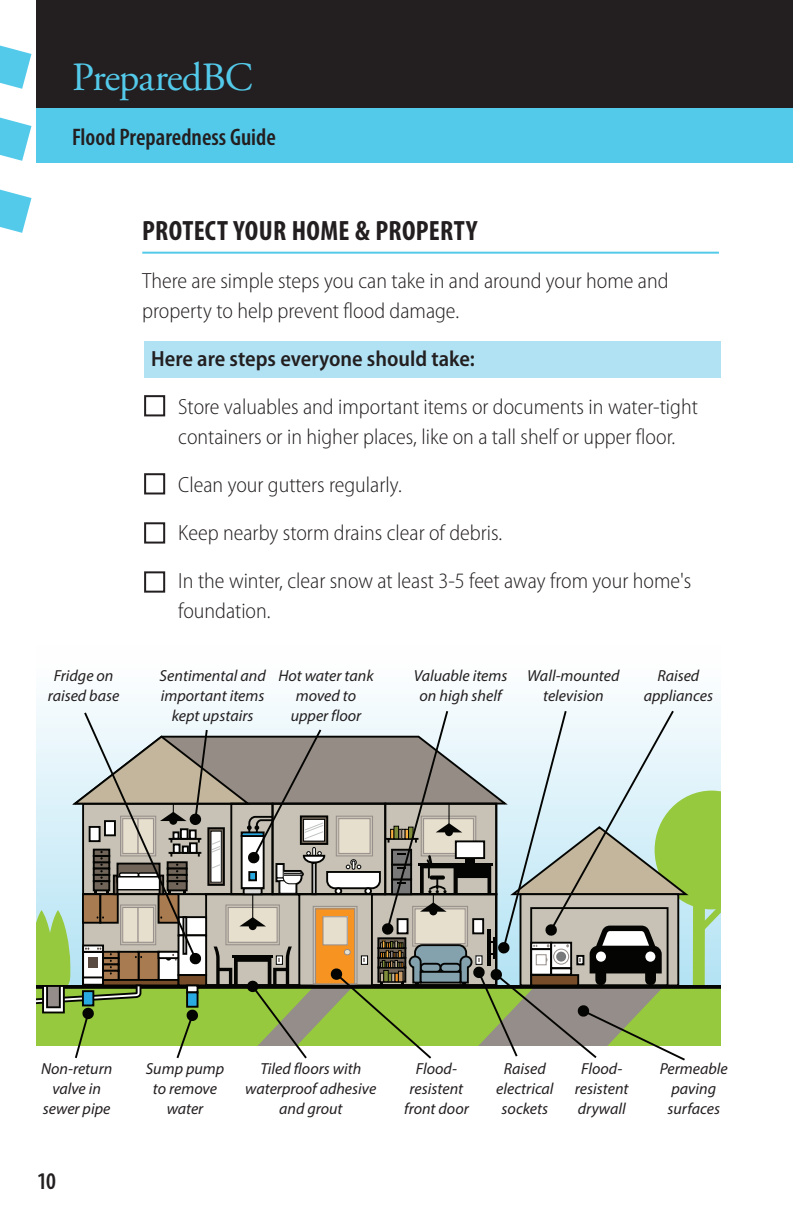
<style>
.page{position:relative;width:793px;height:1225px;background:#fff}
.page>*{position:absolute;margin:0;border:0;box-sizing:border-box;transform-origin:0 0}
.t1{font:40px "Adobe Garamond Pro";letter-spacing:-.025em;color:#54caea}
.Head_-_B_-_NoSteps{font:700 condensed 28px "Myriad Pro";letter-spacing:.01em;color:#231f20}
.t2{font:600 condensed 24px "Myriad Pro";color:#231f20}
.Main_Text{font:300 semi-condensed 22px/30px "Myriad Pro";color:#231f20}
.Main_Text-2{font:600 semi-condensed 22px "Myriad Pro";color:#231f20}
.Main_Text-3{font:italic 16px/20px "Myriad Pro";color:#231f20;text-align:center}
</style>
<div class="page">
<svg style="left:0;top:189px;width:31px;height:44px"></svg>
<svg style="left:0;top:45px;width:31px;height:44px"></svg>
<svg style="left:0;top:117px;width:31px;height:44px"></svg>
<hr style="left:792px;top:108px;width:1px;height:54px;background:#54caea">
<hr style="left:792px;top:0;width:1px;height:108px;background:#231f20">
<div style="left:36px;top:108px;width:756px;height:54px;background:#54caea"></div>
<div style="left:36px;top:0;width:756px;height:108px;background:#231f20"></div>
<div style="left:144px;top:341px;width:576px;height:36px;background:#b1e2f4"></div>
<div style="left:37px;top:645px;width:683px;height:351px;background:#fafdfe"></div>
<hr style="left:142px;top:251px;width:576px;height:2px;background:#54caea">
<div style="left:144px;top:395px;width:21px;height:21px;border:2px solid #231f20"></div>
<div style="left:144px;top:473px;width:21px;height:21px;border:2px solid #231f20"></div>
<div style="left:144px;top:522px;width:21px;height:21px;border:2px solid #231f20"></div>
<div style="left:144px;top:571px;width:21px;height:21px;border:2px solid #231f20"></div>
<svg style="left:37px;top:710px;width:683px;height:351px"></svg>
<h1 class="t1" style="left:72px;top:53px;width:182px">PreparedBC</h1>
<h3 class="t2" style="left:72px;top:123px;width:205px">Flood Preparedness Guide</h3>
<h2 class="Head_-_B_-_NoSteps" style="left:142px;top:213px;width:336px">PROTECT YOUR HOME &amp; PROPERTY</h2>
<p class="Main_Text" style="left:142px;top:266px;width:527px">There are simple steps you can take in and around your home and property to help prevent flood damage.</p>
<p class="Main_Text-2" style="left:151px;top:346px;width:325px">Here are steps everyone should take:</p>
<p class="Main_Text" style="left:178px;top:392px;width:520px">Store valuables and important items or documents in water-tight containers or in higher places, like on a tall shelf or upper floor.</p>
<p class="Main_Text" style="left:178px;top:470px;width:225px">Clean your gutters regularly.</p>
<p class="Main_Text" style="left:178px;top:518px;width:325px">Keep nearby storm drains clear of debris.</p>
<p class="Main_Text" style="left:178px;top:566px;width:514px">In the winter, clear snow at least 3-5 feet away from your home's foundation.</p>
<p class="Main_Text-3" style="left:48px;top:665px;width:73px">Fridge on raised base</p>
<p class="Main_Text-3" style="left:413px;top:665px;width:95px">Valuable items on high shelf</p>
<p class="Main_Text-3" style="left:527px;top:665px;width:94px">Wall-mounted television</p>
<p class="Main_Text-3" style="left:643px;top:665px;width:71px">Raised appliances</p>
<p class="Main_Text-3" style="left:159px;top:665px;width:108px">Sentimental and important items kept upstairs</p>
<p class="Main_Text-3" style="left:278px;top:665px;width:97px">Hot water tank moved to upper floor</p>
<p class="Main_Text-3" style="left:41px;top:1058px;width:73px">Non-return valve in sewer pipe</p>
<h3 class="t2" style="left:37px;top:1167px;width:20px">10</h3>
<p class="Main_Text-3" style="left:146px;top:1058px;width:80px">Sump pump to remove water</p>
<p class="Main_Text-3" style="left:245px;top:1058px;width:132px">Tiled floors with waterproof adhesive and grout</p>
<p class="Main_Text-3" style="left:404px;top:1058px;width:66px">Flood&shy;resistent front door</p>
<p class="Main_Text-3" style="left:496px;top:1058px;width:59px">Raised electrical sockets</p>
<p class="Main_Text-3" style="left:574px;top:1058px;width:55px">Flood&shy;resistent drywall</p>
<p class="Main_Text-3" style="left:659px;top:1058px;width:69px">Permeable paving surfaces</p>
</div>
